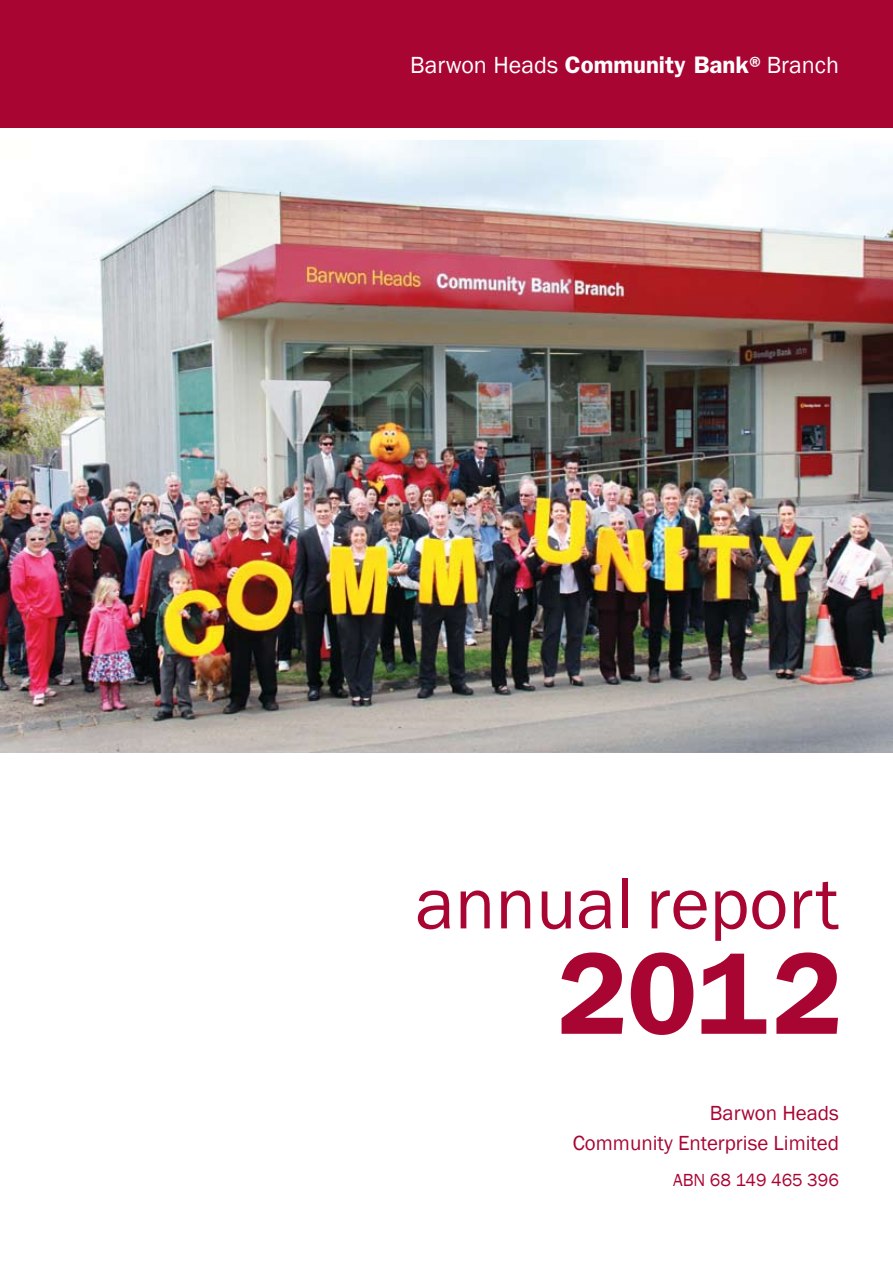
<style>
.page{position:relative;width:893px;height:1263px;background:#fff}
.page>*{position:absolute;margin:0;border:0;box-sizing:border-box;transform-origin:0 0}
.t1{font:600 116.85px "Franklin Gothic";color:#a90533}
.t2{font:74.85px "Franklin Gothic";color:#a90533}
.t3{font:24px "Franklin Gothic";color:#fff}
.t4{font:21px/30px "Franklin Gothic";color:#a90533;text-align:right}
.t5{font:18px "Franklin Gothic";color:#a90533}
.s1{font-weight:600}
</style>
<div class="page">
<div style="left:0;top:0;width:893px;height:128px;background:#a90533"></div>
<img style="left:0;top:140px;width:893px;height:613px">
<p class="t3" style="left:410px;top:50px;width:430px">Barwon Heads <span class="s1">Community Bank®</span>Branch</p>
<h2 class="t2" style="left:415px;top:857px;width:425px">annual report</h2>
<h1 class="t1" style="left:557px;top:925px;width:286px">2012</h1>
<p class="t4" style="left:573px;top:1099px;width:268px">Barwon Heads<br>Community Enterprise Limited</p>
<p class="t5" style="left:673px;top:1169px;width:167px">ABN 68 149 465 396</p>
</div>
